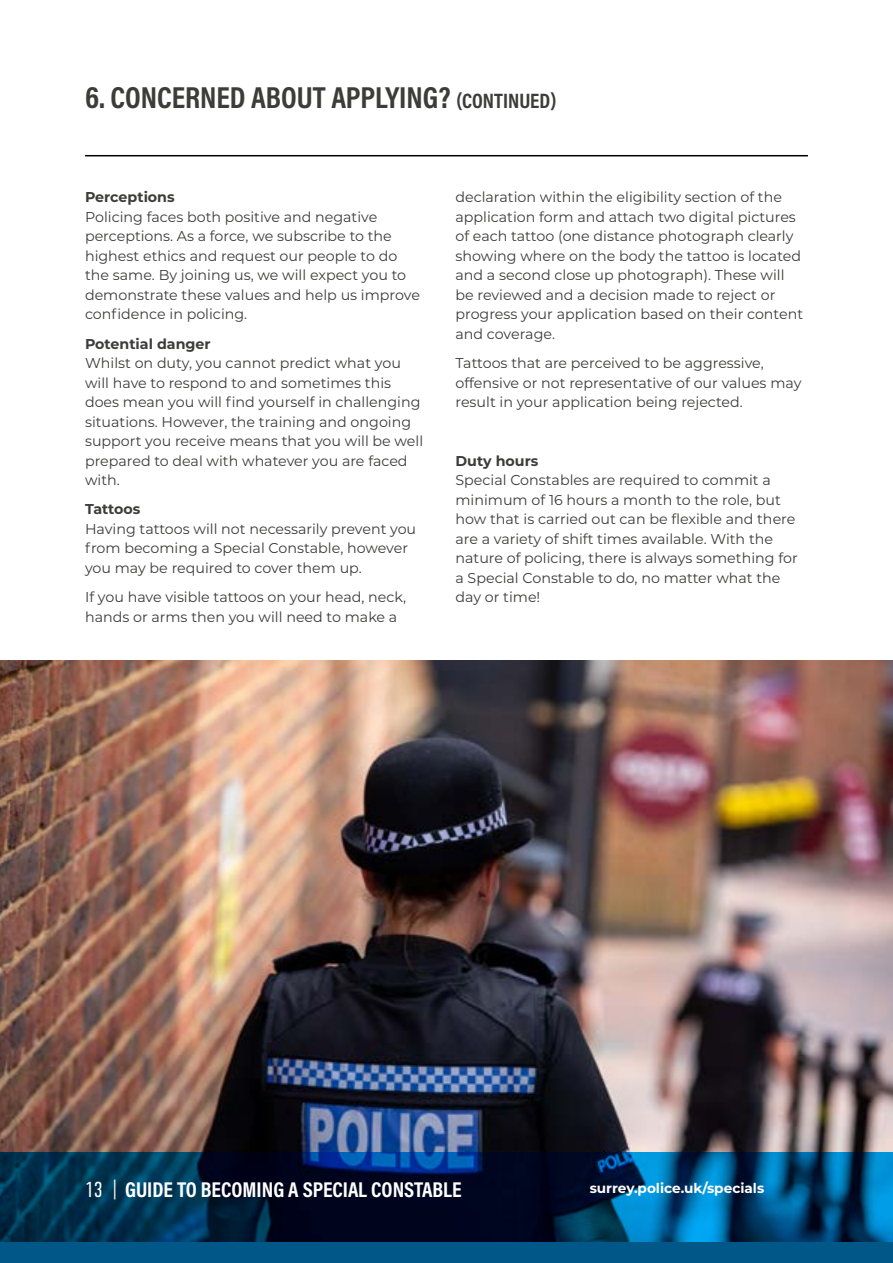
<style>
.page{position:relative;width:893px;height:1263px;background:#fff}
.page>*{position:absolute;margin:0;border:0;box-sizing:border-box;transform-origin:0 0}
.t1{font:700 30.6px "Acumin Pro Cond";letter-spacing:-.005em;color:#3c3c3b}
.t2{font:700 21.6px "Acumin Pro Cond";color:#fff}
.t3{font:14.25px/19.5px "Montserrat";color:#3c3c3b}
.t4{font:700 14.25px "Montserrat";color:#3c3c3b}
.t5{font:700 13.65px "Montserrat";color:#fff}
.s1{font-size:21px}
.s2{font-family:"DIN Condensed";font-weight:300}
</style>
<div class="page">
<img style="left:0;top:661px;width:893px;height:491px">
<hr style="left:85px;top:155px;width:723px;height:1px;background:#000">
<svg style="left:0;top:1152px;width:893px;height:111px;background:#00375e"></svg>
<h1 class="t1" style="left:85px;top:77px;width:473px">6. CONCERNED ABOUT APPLYING? <span class="s1">(CONTINUED)</span></h1>
<p class="t4" style="left:85px;top:187px;width:91px">Perceptions</p>
<p class="t3" style="left:85px;top:207px;width:336px">Policing faces both positive and negative perceptions. As a force, we subscribe to the highest ethics and request our people to do the same. By joining us, we will expect you to demonstrate these values and help us improve confidence in policing.</p>
<p class="t4" style="left:85px;top:333px;width:127px">Potential danger</p>
<p class="t3" style="left:85px;top:353px;width:340px">Whilst on duty, you cannot predict what you will have to respond to and sometimes this does mean you will find yourself in challenging situations. However, the training and ongoing support you receive means that you will be well prepared to deal with whatever you are faced with.</p>
<p class="t4" style="left:85px;top:499px;width:57px">Tattoos</p>
<p class="t3" style="left:85px;top:519px;width:333px">Having tattoos will not necessarily prevent you from becoming a Special Constable, however you may be required to cover them up.</p>
<p class="t3" style="left:85px;top:587px;width:323px">If you have visible tattoos on your head, neck, hands or arms then you will need to make a</p>
<p class="t3" style="left:455px;top:187px;width:349px">declaration within the eligibility section of the application form and attach two digital pictures of each tattoo (one distance photograph clearly showing where on the body the tattoo is located and a second close up photograph). These will be reviewed and a decision made to reject or progress your application based on their content and coverage.</p>
<p class="t3" style="left:455px;top:353px;width:347px">Tattoos that are perceived to be aggressive, offensive or not representative of our values may result in your application being rejected.</p>
<p class="t4" style="left:455px;top:450px;width:84px">Duty hours</p>
<p class="t3" style="left:455px;top:470px;width:344px">Special Constables are required to commit a minimum of 16 hours a month to the role, but how that is carried out can be flexible and there are a variety of shift times available. With the nature of policing, there is always something for a Special Constable to do, no matter what the day or time!</p>
<h2 class="t2" style="left:85px;top:1175px;width:378px"><span class="s2">13 |</span> GUIDE TO BECOMING A SPECIAL CONSTABLE</h2>
<p class="t5" style="left:590px;top:1178px;width:176px">surrey.police.uk/specials</p>
</div>
